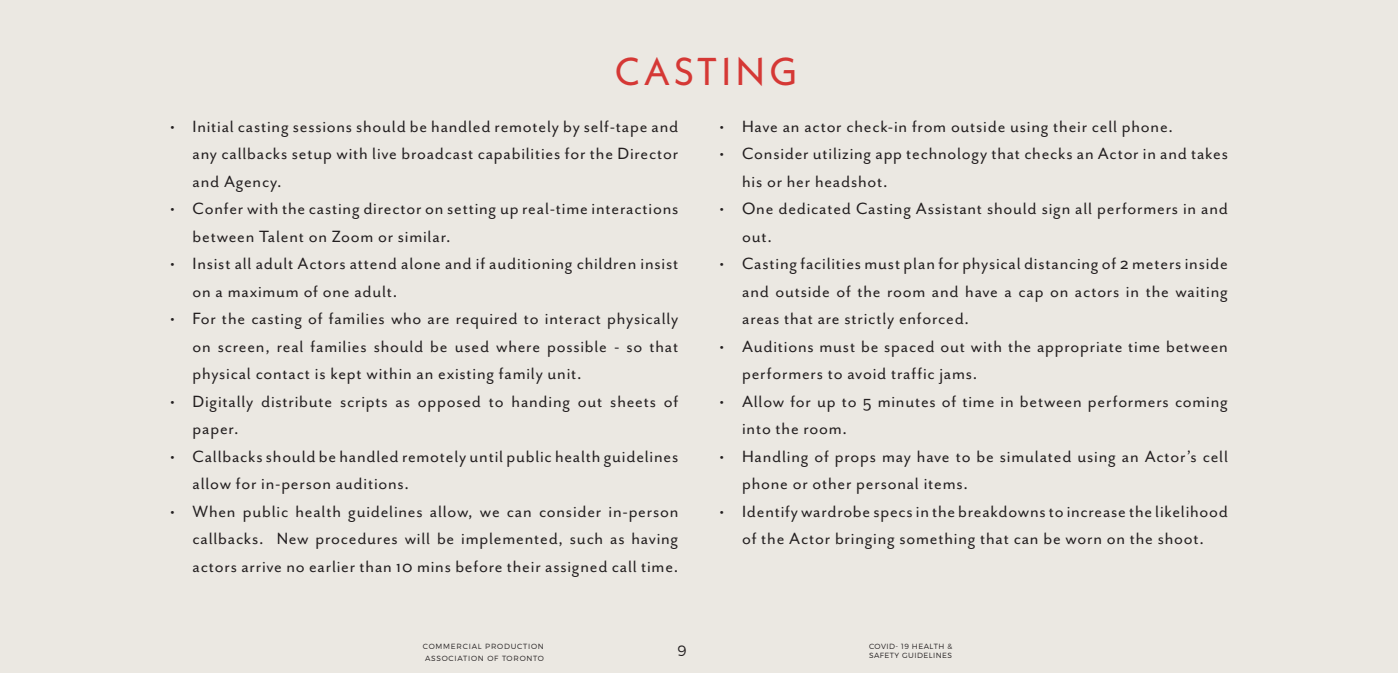
<style>
.page{position:relative;width:1398px;height:673px;background:#ebe8e2}
.page>*{position:absolute;margin:0;border:0;box-sizing:border-box;transform-origin:0 0}
.t1{font:38.75px "Neue Kabel";letter-spacing:.095em;color:#d53835}
.t2{font:18.75px/27.5px "Mr Eaves San OT";letter-spacing:.04em;color:#231f20}
.t3{font:15px "Trueno Lt";color:#231f20}
.t4{font:7.5px/11.5px "Trueno Lt";letter-spacing:.09em;color:#231f20}
.t5{font:7.5px "Trueno Lt";letter-spacing:.06em;color:#231f20}
</style>
<div class="page">
<h1 class="t1" style="left:614px;top:47px;width:184px">CASTING</h1>
<p class="t2" style="left:192px;top:113px;width:487px;text-align:justify;text-indent:-22px">• Initial casting sessions should be handled remotely by self-tape and any callbacks setup with live broadcast capabilities for the Director and Agency.</p>
<p class="t2" style="left:192px;top:195px;width:487px;text-indent:-22px">• Confer with the casting director on setting up real-time interactions between Talent on Zoom or similar.</p>
<p class="t2" style="left:192px;top:250px;width:487px;text-indent:-22px">• Insist all adult Actors attend alone and if auditioning children insist on a maximum of one adult.</p>
<p class="t2" style="left:192px;top:305px;width:487px;text-align:justify;text-indent:-22px">• For the casting of families who are required to interact physically on screen, real families should be used where possible - so that physical contact is kept within an existing family unit.</p>
<p class="t2" style="left:192px;top:388px;width:487px;text-indent:-22px">• Digitally distribute scripts as opposed to handing out sheets of paper.</p>
<p class="t2" style="left:192px;top:443px;width:487px;text-indent:-22px">• Callbacks should be handled remotely until public health guidelines allow for in-person auditions.</p>
<p class="t2" style="left:192px;top:498px;width:487px;text-align:justify;text-indent:-22px">• When public health guidelines allow, we can consider in-person callbacks. New procedures will be implemented, such as having actors arrive no earlier than 10 mins before their assigned call time.</p>
<p class="t2" style="left:719px;top:113px;width:455px">• Have an actor check-in from outside using their cell phone.</p>
<p class="t2" style="left:742px;top:140px;width:487px;text-indent:-22px">• Consider utilizing app technology that checks an Actor in and takes his or her headshot.</p>
<p class="t2" style="left:742px;top:195px;width:487px;text-indent:-22px">• One dedicated Casting Assistant should sign all performers in and out.</p>
<p class="t2" style="left:742px;top:250px;width:487px;text-align:justify;text-indent:-22px">• Casting facilities must plan for physical distancing of 2 meters inside and outside of the room and have a cap on actors in the waiting areas that are strictly enforced.</p>
<p class="t2" style="left:742px;top:333px;width:487px;text-indent:-22px">• Auditions must be spaced out with the appropriate time between performers to avoid traffic jams.</p>
<p class="t2" style="left:742px;top:388px;width:487px;text-indent:-22px">• Allow for up to 5 minutes of time in between performers coming into the room.</p>
<p class="t2" style="left:742px;top:443px;width:487px;text-indent:-22px">• Handling of props may have to be simulated using an Actor’s cell phone or other personal items.</p>
<p class="t2" style="left:719px;top:498px;width:510px;text-align:center">• Identify wardrobe specs in the breakdowns to increase the likelihood of the Actor bringing something that can be worn on the shoot.</p>
<p class="t4" style="left:423px;top:640px;width:122px">COMMERCIAL PRODUCTION<br>ASSOCIATION OF TORONTO</p>
<p class="t5" style="left:869px;top:641px;width:85px">COVID- 19 HEALTH &amp;</p>
<p class="t3" style="left:677px;top:641px;width:11px">9</p>
<p class="t5" style="left:869px;top:650px;width:85px">SAFETY GUIDELINES</p>
</div>
